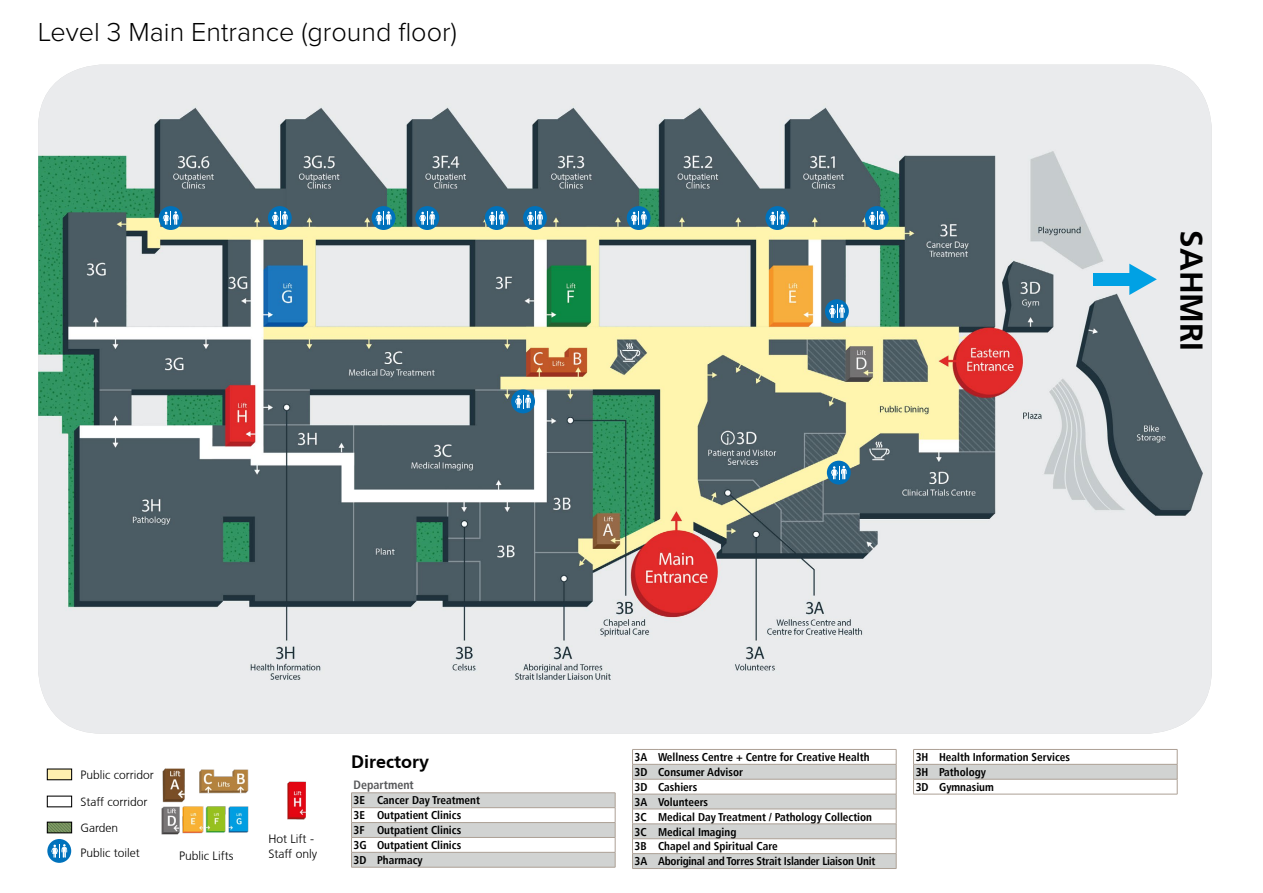
<style>
.page{position:relative;width:1263px;height:893px;background:#fff}
.page>*{position:absolute;margin:0;border:0;box-sizing:border-box;transform-origin:0 0}
.t1{font:700 31.5px "Frutiger CE";color:#000}
.t2{font:300 27px "Proxima Nova";color:#000}
.t3{font:700 18px "Frutiger CE";color:#000}
.t4{font:300 12.15px "Frutiger CE";color:#000}
.t5{font:300 12px "Frutiger CE";color:#000}
.t6{font:700 condensed 12px "Frutiger";color:#58595b}
.t7{font:700 condensed 11.25px/14.9px "Frutiger";color:#000}
</style>
<div class="page">
<img style="left:38px;top:65px;width:1174px;height:669px">
<div style="left:1093px;top:274px;width:38px;height:12px;background:#00a1e4"></div>
<svg style="left:1129px;top:264px;width:28px;height:31px"></svg>
<div style="left:47px;top:769px;width:25px;height:11px;background:#fff0af"></div>
<div style="left:47px;top:768px;width:25px;height:12px;border:1px solid #000"></div>
<div style="left:47px;top:796px;width:25px;height:11px;border:1px solid #000"></div>
<img style="left:49px;top:824px;width:21px;height:7px">
<div style="left:47px;top:822px;width:25px;height:11px;border:1px solid #000"></div>
<svg style="left:351px;top:792px;width:265px;height:76px"></svg>
<hr style="left:377px;top:867px;width:238px;height:1px;background:#aca095">
<svg style="left:632px;top:749px;width:265px;height:120px"></svg>
<hr style="left:658px;top:868px;width:238px;height:1px;background:#aca095">
<svg style="left:913px;top:749px;width:265px;height:46px"></svg>
<hr style="left:939px;top:794px;width:238px;height:1px;background:#aca095">
<img style="left:162px;top:806px;width:64px;height:29px">
<img style="left:162px;top:768px;width:23px;height:35px">
<img style="left:228px;top:806px;width:21px;height:27px">
<img style="left:199px;top:769px;width:50px;height:25px">
<img style="left:287px;top:781px;width:19px;height:39px">
<div style="left:827px;top:461px;width:24px;height:23px;background:#0072bc;border-radius:50%"></div>
<svg style="left:831px;top:466px;width:16px;height:13px"></svg>
<div style="left:511px;top:389px;width:24px;height:24px;background:#0072bc;border-radius:50%"></div>
<svg style="left:515px;top:395px;width:16px;height:13px"></svg>
<div style="left:268px;top:206px;width:24px;height:24px;background:#0072bc;border-radius:50%"></div>
<svg style="left:272px;top:211px;width:16px;height:14px"></svg>
<div style="left:372px;top:206px;width:23px;height:24px;background:#0072bc;border-radius:50%"></div>
<svg style="left:376px;top:211px;width:15px;height:14px"></svg>
<div style="left:415px;top:206px;width:24px;height:24px;background:#0072bc;border-radius:50%"></div>
<svg style="left:419px;top:211px;width:16px;height:14px"></svg>
<div style="left:485px;top:206px;width:24px;height:24px;background:#0072bc;border-radius:50%"></div>
<svg style="left:489px;top:211px;width:16px;height:14px"></svg>
<div style="left:523px;top:206px;width:24px;height:24px;background:#0072bc;border-radius:50%"></div>
<svg style="left:527px;top:211px;width:16px;height:14px"></svg>
<div style="left:627px;top:206px;width:24px;height:24px;background:#0072bc;border-radius:50%"></div>
<svg style="left:631px;top:211px;width:16px;height:14px"></svg>
<div style="left:765px;top:206px;width:24px;height:24px;background:#0072bc;border-radius:50%"></div>
<svg style="left:769px;top:211px;width:16px;height:14px"></svg>
<div style="left:865px;top:206px;width:24px;height:24px;background:#0072bc;border-radius:50%"></div>
<svg style="left:869px;top:211px;width:16px;height:14px"></svg>
<div style="left:825px;top:299px;width:24px;height:24px;background:#0072bc;border-radius:50%"></div>
<svg style="left:829px;top:304px;width:16px;height:14px"></svg>
<div style="left:159px;top:206px;width:24px;height:24px;background:#0072bc;border-radius:50%"></div>
<svg style="left:163px;top:211px;width:16px;height:14px"></svg>
<div style="left:47px;top:839px;width:24px;height:24px;background:#0072bc;border-radius:50%"></div>
<svg style="left:51px;top:844px;width:16px;height:14px"></svg>
<h2 class="t2" style="left:38px;top:20px;width:420px">Level 3 Main Entrance (ground floor)</h2>
<h1 class="t1" style="left:1210px;top:230px;width:122px;rotate:90deg">SAHMRI</h1>
<p class="t5" style="left:80px;top:768px;width:75px">Public corridor</p>
<p class="t5" style="left:80px;top:795px;width:69px">Staff corridor</p>
<p class="t5" style="left:80px;top:821px;width:39px">Garden</p>
<p class="t5" style="left:80px;top:845px;width:61px">Public toilet</p>
<p class="t4" style="left:268px;top:832px;width:47px">Hot Lift -</p>
<p class="t4" style="left:179px;top:848px;width:56px">Public Lifts</p>
<p class="t4" style="left:268px;top:846px;width:50px">Staff only</p>
<h3 class="t3" style="left:351px;top:751px;width:79px">Directory</h3>
<p class="t6" style="left:354px;top:777px;width:62px">Department</p>
<p class="t7" style="left:354px;top:793px;width:128px">3E Cancer Day Treatment<br>3E Outpatient Clinics<br>3F Outpatient Clinics<br>3G Outpatient Clinics<br>3D Pharmacy</p>
<p class="t7" style="left:635px;top:750px;width:242px">3A Wellness Centre + Centre for Creative Health<br>3D Consumer Advisor<br>3D Cashiers<br>3A Volunteers<br>3C Medical Day Treatment / Pathology Collection<br>3C Medical Imaging<br>3B Chapel and Spiritual Care<br>3A Aboriginal and Torres Strait Islander Liaison Unit</p>
<p class="t7" style="left:916px;top:750px;width:156px">3H Health Information Services<br>3H Pathology<br>3D Gymnasium</p>
</div>
